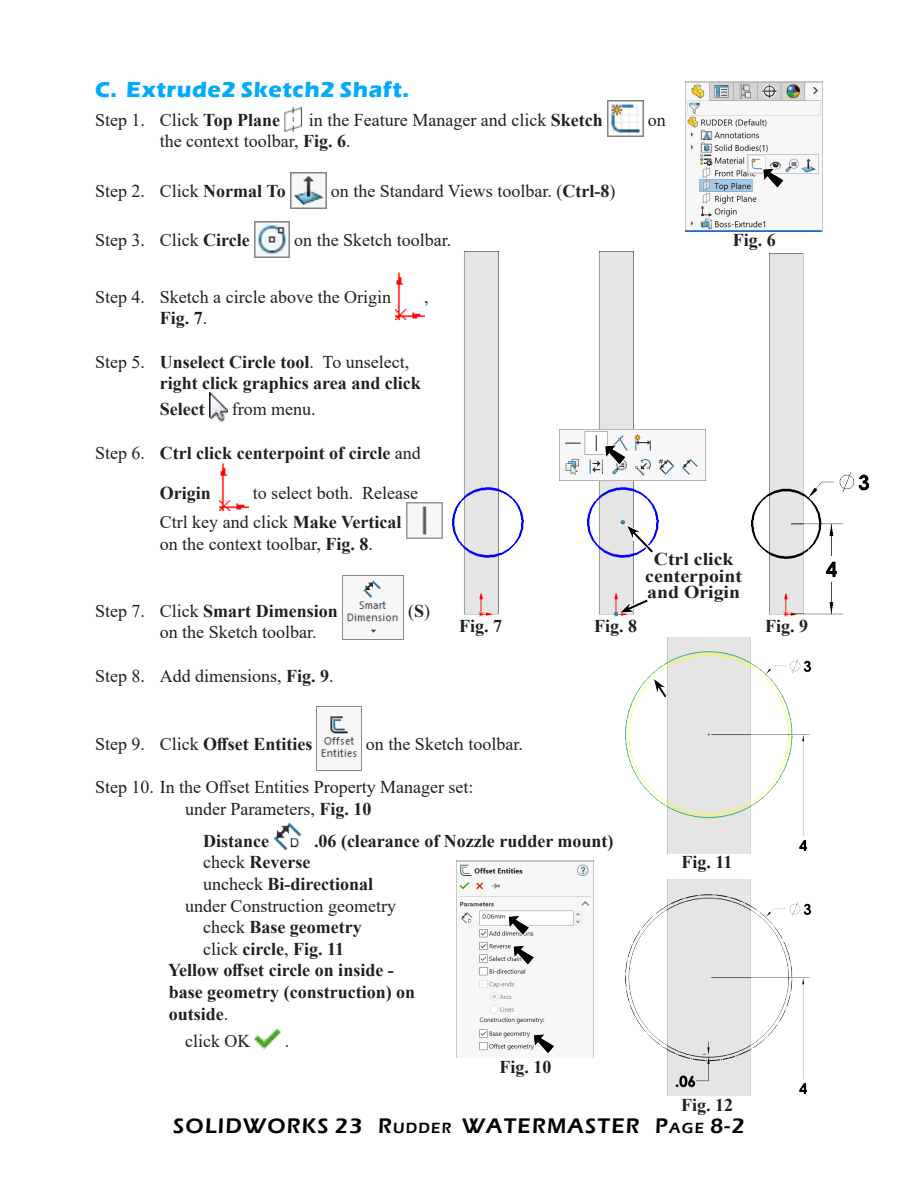
<style>
.page{position:relative;width:918px;height:1188px;background:#fff}
.page>*{position:absolute;margin:0;border:0;box-sizing:border-box;transform-origin:0 0}
.Subhead_1{font:700 22.5px "Eras ITC";letter-spacing:.025em;color:#00abff}
.t1{font:600 21.75px "Eras ITC";letter-spacing:.055em;color:#000}
.Body_text{font:18px/29.1px "Times New Roman";color:#231f20}
.Body_text-2{font:700 18px/21.6px "Times New Roman";color:#231f20}
.Fig_No{font:700 18px "Times New Roman";color:#231f20}
.Coor{font:700 18px/16.5px "Times New Roman";color:#231f20;text-align:center;scale:1.1 1}
.s1{font-weight:700}
.s2{font-weight:400}
.s3{font-size:15.15px}
</style>
<div class="page">
<img style="left:284px;top:107px;width:19px;height:25px">
<img style="left:607px;top:100px;width:36px;height:36px">
<img style="left:290px;top:173px;width:36px;height:36px">
<img style="left:254px;top:222px;width:36px;height:35px">
<img style="left:396px;top:272px;width:28px;height:47px">
<img style="left:209px;top:393px;width:18px;height:28px">
<img style="left:220px;top:463px;width:28px;height:47px">
<img style="left:406px;top:503px;width:36px;height:36px">
<img style="left:342px;top:575px;width:62px;height:64px">
<img style="left:317px;top:716px;width:44px;height:55px">
<img style="left:273px;top:822px;width:29px;height:29px">
<img style="left:254px;top:1027px;width:27px;height:23px">
<img style="left:686px;top:81px;width:137px;height:150px">
<svg style="left:762px;top:168px;width:23px;height:21px"></svg>
<img style="left:588px;top:252px;width:70px;height:365px">
<img style="left:453px;top:252px;width:70px;height:365px">
<img style="left:559px;top:430px;width:147px;height:51px">
<svg style="left:618px;top:598px;width:31px;height:16px"></svg>
<svg style="left:604px;top:444px;width:23px;height:22px"></svg>
<svg style="left:625px;top:524px;width:30px;height:30px"></svg>
<img style="left:457px;top:860px;width:137px;height:197px">
<svg style="left:508px;top:915px;width:22px;height:21px"></svg>
<img style="left:752px;top:253px;width:118px;height:363px">
<svg style="left:513px;top:945px;width:22px;height:21px"></svg>
<svg style="left:533px;top:1033px;width:23px;height:22px"></svg>
<img style="left:626px;top:880px;width:186px;height:216px">
<img style="left:626px;top:638px;width:186px;height:216px">
<svg style="left:652px;top:677px;width:18px;height:22px"></svg>
<p class="Subhead_1" style="left:95px;top:76px;width:316px">C. Extrude2 Sketch2 Shaft.</p>
<p class="Body_text" style="left:95px;top:105px;width:187px">Step 1. Click <span class="s1">Top Plane</span></p>
<p class="Body_text" style="left:309px;top:105px;width:295px">in the Feature Manager and click <span class="s1">Sketch</span></p>
<p class="Body_text" style="left:648px;top:105px;width:19px">on</p>
<p class="Body_text" style="left:160px;top:126px;width:192px">the context toolbar, <span class="s1">Fig. 6</span>.</p>
<p class="Body_text" style="left:95px;top:175px;width:192px">Step 2. Click <span class="s1">Normal To</span></p>
<p class="Body_text" style="left:331px;top:175px;width:286px">on the Standard Views toolbar. (<span class="s1">Ctrl-8</span>)</p>
<p class="Body_text" style="left:95px;top:225px;width:156px">Step 3. Click <span class="s1">Circle</span></p>
<p class="Body_text" style="left:294px;top:225px;width:158px">on the Sketch toolbar.</p>
<p class="Fig_No" style="left:733px;top:227px;width:45px">Fig. 6</p>
<p class="Body_text" style="left:95px;top:282px;width:298px">Step 4. Sketch a circle above the Origin</p>
<p class="Body_text" style="left:424px;top:282px;width:6px">,</p>
<p class="Body_text-2" style="left:160px;top:307px;width:49px">Fig. 7<span class="s2">.</span></p>
<p class="Body_text-2" style="left:160px;top:350px;width:263px;text-indent:-65px"><span class="s2">Step 5.</span> Unselect Circle tool<span class="s2">. To unselect, </span>right click graphics area and click</p>
<p class="Body_text-2" style="left:160px;top:398px;width:46px">Select</p>
<p class="Body_text" style="left:232px;top:394px;width:85px">from menu.</p>
<p class="Body_text-2" style="left:95px;top:441px;width:327px"><span class="s2">Step 6.</span> Ctrl click centerpoint of circle <span class="s2">and</span></p>
<p class="Body_text-2" style="left:160px;top:482px;width:53px">Origin</p>
<p class="Body_text" style="left:160px;top:478px;width:260px;text-indent:93px">to select both. Release<br>Ctrl key and click <span class="s1">Make Vertical</span></p>
<p class="Body_text" style="left:160px;top:529px;width:215px">on the context toolbar, <span class="s1">Fig. 8</span>.</p>
<p class="Body_text-2" style="left:95px;top:599px;width:244px"><span class="s2">Step 7. Click</span> Smart Dimension</p>
<p class="Body_text" style="left:408px;top:596px;width:23px">(<span class="s1">S</span>)</p>
<p class="Body_text" style="left:160px;top:617px;width:158px">on the Sketch toolbar.</p>
<p class="Body_text" style="left:95px;top:660px;width:240px">Step 8. Add dimensions, <span class="s1">Fig. 9</span>.</p>
<p class="Coor" style="left:645px;top:550px;width:89px">Ctrl click centerpoint and Origin</p>
<p class="Fig_No" style="left:459px;top:613px;width:45px">Fig. 7</p>
<p class="Fig_No" style="left:594px;top:613px;width:45px">Fig. 8</p>
<p class="Fig_No" style="left:765px;top:613px;width:45px">Fig. 9</p>
<p class="Body_text-2" style="left:95px;top:733px;width:219px"><span class="s2">Step 9. Click</span> Offset Entities</p>
<p class="Body_text" style="left:366px;top:729px;width:158px">on the Sketch toolbar.</p>
<p class="Body_text" style="left:185px;top:776px;width:290px;line-height:21.6px;text-indent:-90px">Step 10. In the Offset Entities Property Manager set: under Parameters, <span class="s1">Fig. 10</span></p>
<p class="Body_text-2" style="left:203px;top:830px;width:67px">Distance</p>
<p class="Body_text-2" style="left:314px;top:830px;width:301px">.06 (clearance of Nozzle rudder mount)</p>
<p class="Body_text-2" style="left:203px;top:851px;width:109px"><span class="s2">check</span> Reverse</p>
<p class="Body_text-2" style="left:203px;top:873px;width:172px"><span class="s2">uncheck</span> Bi-directional</p>
<p class="Body_text" style="left:185px;top:891px;width:212px">under Construction geometry</p>
<p class="Body_text-2" style="left:203px;top:916px;width:160px"><span class="s2">check</span> Base geometry</p>
<p class="Body_text-2" style="left:203px;top:938px;width:143px"><span class="s2">click</span> circle<span class="s2">,</span> Fig. 11</p>
<p class="Body_text-2" style="left:168px;top:959px;width:227px">Yellow offset circle on inside -</p>
<p class="Body_text-2" style="left:169px;top:981px;width:248px">base geometry (construction) on</p>
<p class="Body_text-2" style="left:169px;top:1002px;width:61px">outside<span class="s2">.</span></p>
<p class="Body_text" style="left:185px;top:1026px;width:67px">click OK</p>
<p class="Body_text" style="left:285px;top:1026px;width:6px">.</p>
<p class="Fig_No" style="left:499px;top:1054px;width:54px">Fig. 10</p>
<p class="Fig_No" style="left:682px;top:849px;width:52px">Fig. 11</p>
<p class="Fig_No" style="left:681px;top:1092px;width:54px">Fig. 12</p>
<p class="t1" style="left:173px;top:1114px;width:573px">SOLIDWORKS 23 R<span class="s3">UDD ER</span> WATERMASTER P<span class="s3">AGE</span> 8-2</p>
</div>
